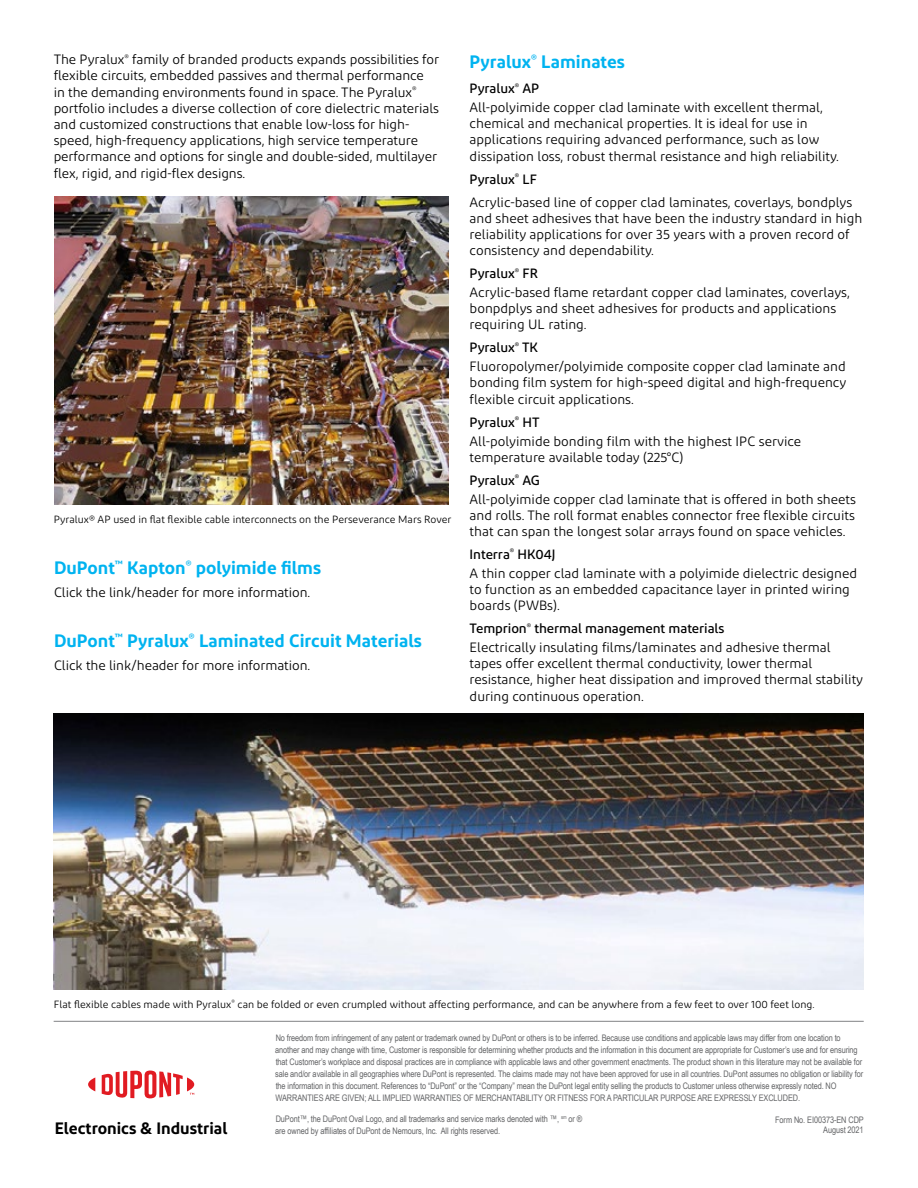
<style>
.page{position:relative;width:918px;height:1188px;background:#fff}
.page>*{position:absolute;margin:0;border:0;box-sizing:border-box;transform-origin:0 0}
.t1{font:600 18px "Diodrum";color:#00b3f0}
.t2{font:600 16.5px "Diodrum";color:#000}
.t3{font:13.5px/16.2px "Diodrum";color:#000}
.t4{font:10.5px "Diodrum";color:#000}
.t5{font:9px/12px "Arial Narrow";letter-spacing:-.01em;color:#636466}
.s1{font-weight:500}
</style>
<div class="page">
<img style="left:55px;top:196px;width:393px;height:308px">
<svg style="left:88px;top:1077px;width:7px;height:14px"></svg>
<svg style="left:102px;top:1070px;width:92px;height:29px"></svg>
<hr style="left:54px;top:1021px;width:810px;height:1px;background:#818285">
<img style="left:54px;top:714px;width:810px;height:276px">
<p class="t3" style="left:54px;top:51px;width:387px">The Pyralux<sup>®</sup> family of branded products expands possibilities for flexible circuits, embedded passives and thermal performance<br>in the demanding environments found in space. The Pyralux<sup>® </sup>portfolio includes a diverse collection of core dielectric materials and customized constructions that enable low-loss for high&shy;speed, high-frequency applications, high service temperature performance and options for single and double-sided, multilayer flex, rigid, and rigid-flex designs.</p>
<p class="t4" style="left:54px;top:513px;width:399px">Pyralux® AP used in flat flexible cable interconnects on the Perseverance Mars Rover</p>
<h1 class="t1" style="left:54px;top:556px;width:268px">DuPont<sup>™</sup> Kapton<sup>®</sup> polyimide films</h1>
<p class="t3" style="left:54px;top:584px;width:258px">Click the link/header for more information.</p>
<h1 class="t1" style="left:54px;top:629px;width:369px">DuPont<sup>™</sup> Pyralux<sup>®</sup> Laminated Circuit Materials</h1>
<p class="t3" style="left:54px;top:657px;width:258px">Click the link/header for more information.</p>
<h1 class="t1" style="left:470px;top:50px;width:157px">Pyralux<sup>®</sup> Laminates</h1>
<p class="t3" style="left:470px;top:79px;width:355px;line-height:18.9px"><span class="s1">Pyralux</span><sup>®</sup> <span class="s1">AP<br></span>All-polyimide copper clad laminate with excellent thermal,</p>
<p class="t3" style="left:470px;top:115px;width:371px">chemical and mechanical properties. It is ideal for use in applications requiring advanced performance, such as low dissipation loss, robust thermal resistance and high reliability.</p>
<p class="t3" style="left:470px;top:167px;width:384px;line-height:23px"><span class="s1">Pyralux</span><sup>®</sup> <span class="s1">LF<br></span>Acrylic-based line of copper clad laminates, coverlays, bondplys</p>
<p class="t3" style="left:470px;top:210px;width:394px">and sheet adhesives that have been the industry standard in high reliability applications for over 35 years with a proven record of consistency and dependability.</p>
<p class="t3" style="left:470px;top:264px;width:382px;line-height:18.9px"><span class="s1">Pyralux</span><sup>®</sup> <span class="s1">FR<br></span>Acrylic-based flame retardant copper clad laminates, coverlays,</p>
<p class="t3" style="left:470px;top:300px;width:368px">bonpdplys and sheet adhesives for products and applications requiring UL rating.</p>
<p class="t3" style="left:470px;top:338px;width:378px;line-height:18.9px"><span class="s1">Pyralux</span><sup>®</sup> <span class="s1">TK<br></span>Fluoropolymer/polyimide composite copper clad laminate and</p>
<p class="t3" style="left:470px;top:374px;width:378px">bonding film system for high-speed digital and high-frequency flexible circuit applications.</p>
<p class="t3" style="left:470px;top:412px;width:333px;line-height:18.9px"><span class="s1">Pyralux</span><sup>®</sup> <span class="s1">HT<br></span>All-polyimide bonding film with the highest IPC service</p>
<p class="t3" style="left:470px;top:445px;width:215px;line-height:23px">temperature available today (225°C)<br><span class="s1">Pyralux</span><sup>®</sup> <span class="s1">AG</span></p>
<p class="t3" style="left:470px;top:491px;width:388px;text-align:justify">All-polyimide copper clad laminate that is offered in both sheets and rolls. The roll format enables connector free flexible circuits that can span the longest solar arrays found on space vehicles.</p>
<p class="t3" style="left:470px;top:545px;width:389px;line-height:18.9px"><span class="s1">Interra</span><sup>®</sup> <span class="s1">HK04J<br></span>A thin copper clad laminate with a polyimide dielectric designed</p>
<p class="t3" style="left:470px;top:581px;width:382px">to function as an embedded capacitance layer in printed wiring boards (PWBs).</p>
<p class="t3" style="left:470px;top:619px;width:363px;line-height:18.9px"><span class="s1">Temprion</span><sup>®</sup> <span class="s1">thermal management materials<br></span>Electrically insulating films/laminates and adhesive thermal</p>
<p class="t3" style="left:470px;top:655px;width:395px">tapes offer excellent thermal conductivity, lower thermal resistance, higher heat dissipation and improved thermal stability during continuous operation.</p>
<p class="t4" style="left:54px;top:998px;width:763px">Flat flexible cables made with Pyralux<sup>®</sup> can be folded or even crumpled without affecting performance, and can be anywhere from a few feet to over 100 feet long.</p>
<p class="t2" style="left:55px;top:1118px;width:174px">Electronics &amp; Industrial</p>
<p class="t5" style="left:275px;top:1032px;width:590px">No freedom from infringement of any patent or trademark owned by DuPont or others is to be inferred. Because use conditions and applicable laws may differ from one location to another and may change with time, Customer is responsible for determining whether products and the information in this document are appropriate for Customer’s use and for ensuring that Customer’s workplace and disposal practices are in compliance with applicable laws and other government enactments. The product shown in this literature may not be available for sale and/or available in all geographies where DuPont is represented. The claims made may not have been approved for use in all countries. DuPont assumes no obligation or liability for the information in this document. References to “DuPont” or the “Company” mean the DuPont legal entity selling the products to Customer unless otherwise expressly noted. NO WARRANTIES ARE GIVEN; ALL IMPLIED WARRANTIES OF MERCHANTABILITY OR FITNESS FOR A PARTICULAR PURPOSE ARE EXPRESSLY EXCLUDED.</p>
<p class="t5" style="left:275px;top:1112px;width:309px">DuPont™, the DuPont Oval Logo, and all trademarks and service marks denoted with ™, <sup>sm</sup> or ® are owned by affiliates of DuPont de Nemours, Inc. All rights reserved.</p>
<p class="t5" style="left:775px;top:1114px;width:90px;line-height:10.8px;text-align:right">Form No. EI00373-EN CDP<br>August 2021</p>
</div>
